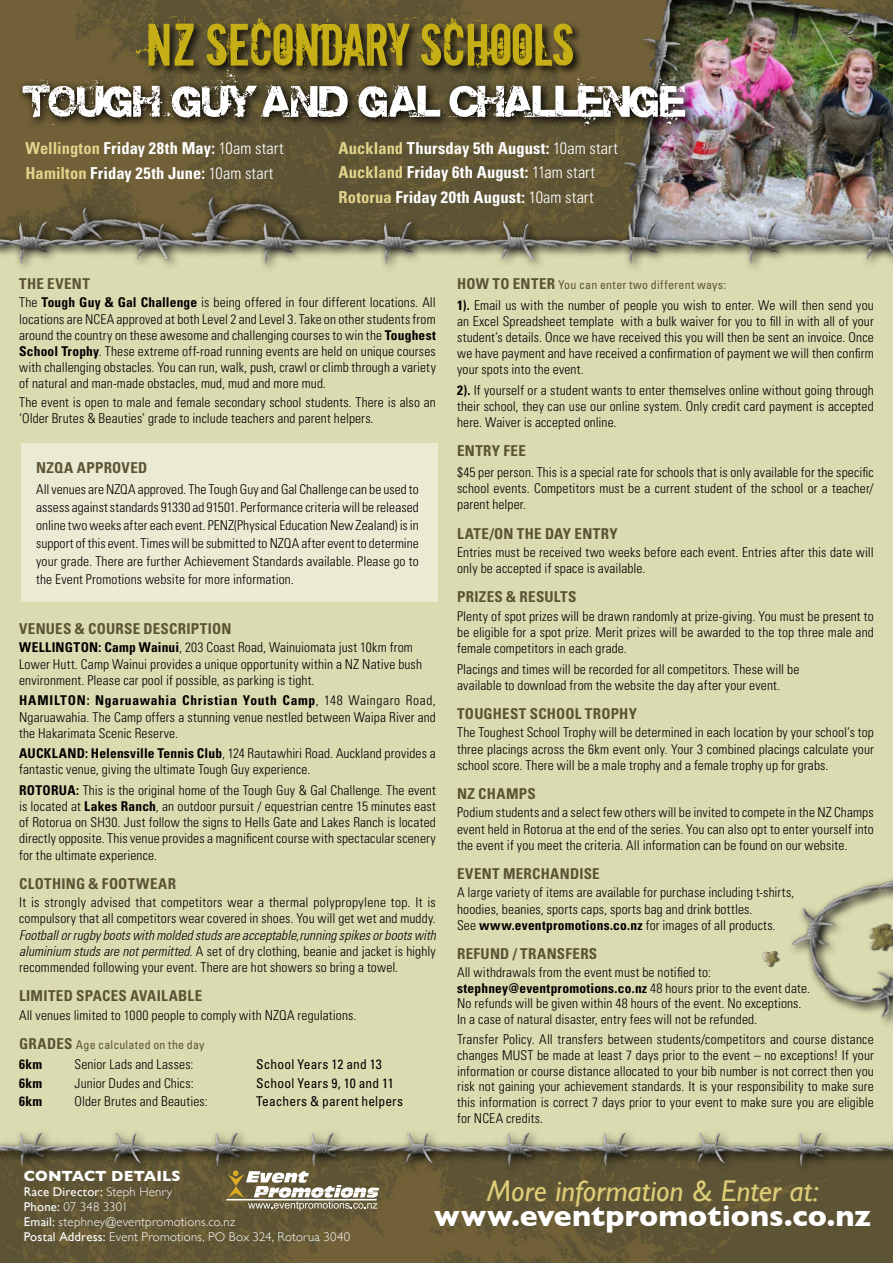
<style>
.page{position:relative;width:893px;height:1263px;background:#fff}
.page>*{position:absolute;margin:0;border:0;box-sizing:border-box;transform-origin:0 0}
.t1{font:700 30px "Gill Sans";color:#fff}
.t2{font:italic 30px "Gill Sans";color:#ddcd77}
.t3{font:700 condensed 16.5px/24px "Univers";letter-spacing:.005em;color:#fff}
.t4{font:700 condensed 15px "Univers";letter-spacing:.015em;color:#5c5435}
.t5{font:700 15px "Gill Sans";letter-spacing:.005em;color:#fff}
.t6{font:300 condensed 13.5px/16.2px "Univers";letter-spacing:.01em;color:#000;text-align:justify}
.t7{font:italic 300 condensed 13.5px/16.2px "Univers";letter-spacing:.005em;color:#000;text-align:justify}
.t8{font:condensed 13.5px "Univers";letter-spacing:.01em;color:#000}
.t9{font:700 condensed 13.5px "Univers";letter-spacing:.03em;color:#000}
.t10{font:300 12.75px/15px "Gill Sans";letter-spacing:.02em;color:#fff}
.t11{font:condensed 12px "Univers";letter-spacing:.015em;color:#5c5435}
.s1{color:#e3d48c}
.s2{font-weight:300}
.s3{font-weight:700}
.s4{font-style:normal}
.s5{font-weight:700;font-size:15px}
.s6{font-size:12.75px}
.s7{font-weight:400}
</style>
<div class="page">
<img style="left:417px;top:0;width:156px;height:216px">
<img style="left:573px;top:0;width:320px;height:216px">
<img style="left:0;top:0;width:417px;height:216px">
<img style="left:434px;top:73px;width:262px;height:63px">
<svg style="left:17px;top:63px;width:437px;height:72px"></svg>
<svg style="left:23px;top:7px;width:662px;height:118px;background:#7c7148"></svg>
<img style="left:0;top:113px;width:340px;height:103px">
<div style="left:0;top:243px;width:893px;height:1020px;background:#dbdbb1"></div>
<div style="left:21px;top:443px;width:417px;height:159px;background:#ebebd3"></div>
<svg style="left:0;top:216px;width:893px;height:53px"></svg>
<img style="left:0;top:221px;width:893px;height:42px">
<div style="left:0;top:1150px;width:893px;height:113px;background:#5c5435"></div>
<img style="left:4px;top:1175px;width:803px;height:88px">
<img style="left:762px;top:950px;width:19px;height:18px">
<svg style="left:226px;top:1175px;width:153px;height:35px"></svg>
<img style="left:792px;top:878px;width:101px;height:146px">
<svg style="left:5px;top:1132px;width:801px;height:43px"></svg>
<img style="left:0;top:1133px;width:893px;height:32px">
<p class="t3" style="left:26px;top:136px;width:260px"><span class="s1">Wellington</span> Friday 28th May: <span class="s2">10am start<br></span><span class="s1">Hamilton</span> Friday 25th June: <span class="s2">10am start</span></p>
<p class="t3" style="left:339px;top:136px;width:281px"><span class="s1">Auckland</span> Thursday 5th August: <span class="s2">10am start<br></span><span class="s1">Auckland</span> Friday 6th August: <span class="s2">11am start<br></span><span class="s1">Rotorua</span> Friday 20th August: <span class="s2">10am start</span></p>
<p class="t4" style="left:19px;top:275px;width:72px">THE EVENT</p>
<p class="t6" style="left:19px;top:294px;width:418px">The <span class="s3">Tough Guy &amp; Gal Challenge</span> is being offered in four different locations. All locations are NCEA approved at both Level 2 and Level 3. Take on other students from around the country on these awesome and challenging courses to win the <span class="s3">Toughest School Trophy</span>. These extreme off-road running events are held on unique courses with challenging obstacles. You can run, walk, push, crawl or climb through a variety of natural and man-made obstacles, mud, mud and more mud.</p>
<p class="t6" style="left:19px;top:394px;width:418px">The event is open to male and female secondary school students. There is also an ‘Older Brutes &amp; Beauties’ grade to include teachers and parent helpers.</p>
<p class="t4" style="left:36px;top:459px;width:113px">NZQA APPROVED</p>
<p class="t6" style="left:36px;top:480px;width:384px;line-height:18px">All venues are NZQA approved. The Tough Guy and Gal Challenge can be used to assess against standards 91330 ad 91501. Performance criteria will be released online two weeks after each event. PENZ(Physical Education New Zealand) is in support of this event. Times will be submitted to NZQA after event to determine your grade. There are further Achievement Standards available. Please go to the Event Promotions website for more information.</p>
<p class="t4" style="left:19px;top:620px;width:214px">VENUES &amp; COURSE DESCRIPTION</p>
<p class="t6" style="left:19px;top:639px;width:404px;text-align:left"><span class="s3">WELLINGTON: Camp Wainui</span>, 203 Coast Road, Wainuiomata just 10km from<br>Lower Hutt. Camp Wainui provides a unique opportunity within a NZ Native bush environment. Please car pool if possible, as parking is tight.</p>
<p class="t6" style="left:19px;top:692px;width:418px"><span class="s3">HAMILTON: Ngaruawahia Christian Youth Camp</span>, 148 Waingaro Road, Ngaruawahia. The Camp offers a stunning venue nestled between Waipa River and the Hakarimata Scenic Reserve.</p>
<p class="t6" style="left:19px;top:745px;width:418px"><span class="s3">AUCKLAND: Helensville Tennis Club</span>, 124 Rautawhiri Road. Auckland provides a fantastic venue, giving the ultimate Tough Guy experience.</p>
<p class="t6" style="left:19px;top:782px;width:418px"><span class="s3">ROTORUA:</span> This is the original home of the Tough Guy &amp; Gal Challenge. The event is located at <span class="s3">Lakes Ranch</span>, an outdoor pursuit / equestrian centre 15 minutes east of Rotorua on SH30. Just follow the signs to Hells Gate and Lakes Ranch is located directly opposite. This venue provides a magnificent course with spectacular scenery for the ultimate experience.</p>
<p class="t4" style="left:19px;top:874px;width:159px">CLOTHING &amp; FOOTWEAR</p>
<p class="t6" style="left:19px;top:894px;width:418px">It is strongly advised that competitors wear a thermal polypropylene top. It is compulsory that all competitors wear covered in shoes. You will get wet and muddy.</p>
<p class="t7" style="left:19px;top:927px;width:418px">Football or rugby boots with molded studs are acceptable,running spikes or boots with aluminium studs are not permitted. <span class="s4">A set of dry clothing, beanie and jacket is highly recommended following your event. There are hot showers so bring a towel.</span></p>
<p class="t4" style="left:19px;top:987px;width:185px">LIMITED SPACES AVAILABLE</p>
<p class="t6" style="left:19px;top:1006px;width:339px">All venues limited to 1000 people to comply with NZQA regulations.</p>
<p class="t11" style="left:19px;top:1037px;width:187px"><span class="s5">GRADES</span> Age calculated on the day</p>
<p class="t9" style="left:19px;top:1056px;width:25px">6km</p>
<p class="t6" style="left:75px;top:1056px;width:120px">Senior Lads and Lasses:</p>
<p class="t8" style="left:256px;top:1056px;width:127px">School Years 12 and 13</p>
<p class="t9" style="left:19px;top:1074px;width:25px">6km</p>
<p class="t6" style="left:75px;top:1074px;width:121px">Junior Dudes and Chics:</p>
<p class="t8" style="left:256px;top:1074px;width:139px">School Years 9, 10 and 11</p>
<p class="t9" style="left:19px;top:1093px;width:25px">6km</p>
<p class="t6" style="left:75px;top:1093px;width:135px">Older Brutes and Beauties:</p>
<p class="t8" style="left:256px;top:1093px;width:148px">Teachers &amp; parent helpers</p>
<p class="t11" style="left:457px;top:277px;width:271px"><span class="s5">HOW TO ENTER</span> You can enter two different ways:</p>
<p class="t6" style="left:457px;top:296px;width:418px"><span class="s3">1).</span> Email us with the number of people you wish to enter. We will then send you an Excel Spreadsheet template with a bulk waiver for you to fill in with all of your student’s details. Once we have received this you will then be sent an invoice. Once we have payment and have received a confirmation of payment we will then confirm your spots into the event.</p>
<p class="t6" style="left:457px;top:382px;width:418px"><span class="s3">2).</span> If yourself or a student wants to enter themselves online without going through their school, they can use our online system. Only credit card payment is accepted here. Waiver is accepted online.</p>
<p class="t4" style="left:457px;top:442px;width:70px">ENTRY FEE</p>
<p class="t6" style="left:457px;top:464px;width:418px">$45 per person. This is a special rate for schools that is only available for the specific school events. Competitors must be a current student of the school or a teacher/ parent helper.</p>
<p class="t4" style="left:457px;top:524px;width:162px">LATE/ON THE DAY ENTRY</p>
<p class="t6" style="left:457px;top:544px;width:418px">Entries must be received two weeks before each event. Entries after this date will only be accepted if space is available.</p>
<p class="t4" style="left:457px;top:588px;width:121px">PRIZES &amp; RESULTS</p>
<p class="t6" style="left:457px;top:608px;width:418px">Plenty of spot prizes will be drawn randomly at prize-giving. You must be present to be eligible for a spot prize. Merit prizes will be awarded to the top three male and female competitors in each grade.</p>
<p class="t6" style="left:457px;top:660px;width:344px">Placings and times will be recorded for all competitors. These will be available to download from the website the day after your event.</p>
<p class="t4" style="left:457px;top:704px;width:182px">TOUGHEST SCHOOL TROPHY</p>
<p class="t6" style="left:457px;top:724px;width:418px">The Toughest School Trophy will be determined in each location by your school’s top three placings across the 6km event only. Your 3 combined placings calculate your school score. There will be a male trophy and a female trophy up for grabs.</p>
<p class="t4" style="left:457px;top:784px;width:80px">NZ CHAMPS</p>
<p class="t6" style="left:457px;top:804px;width:418px">Podium students and a select few others will be invited to compete in the NZ Champs event held in Rotorua at the end of the series. You can also opt to enter yourself into the event if you meet the criteria. All information can be found on our website.</p>
<p class="t4" style="left:457px;top:864px;width:144px">EVENT MERCHANDISE</p>
<p class="t6" style="left:457px;top:884px;width:338px;text-align:left">A large variety of items are available for purchase including t-shirts, hoodies, beanies, sports caps, sports bag and drink bottles.<br>See <span class="s3">www.eventpromotions.co.nz</span> for images of all products<span class="s6">.</span></p>
<p class="t4" style="left:457px;top:944px;width:142px">REFUND / TRANSFERS</p>
<p class="t6" style="left:457px;top:964px;width:354px;line-height:15.8px;text-align:left">All withdrawals from the event must be notified to: <span class="s3">stephney@eventpromotions.co.nz</span> 48 hours prior to the event date.<br>No refunds will be given within 48 hours of the event. No exceptions.<br>In a case of natural disaster, entry fees will not be refunded.  </p>
<p class="t6" style="left:457px;top:1031px;width:418px;line-height:15.8px">Transfer Policy. All transfers between students/competitors and course distance changes MUST be made at least 7 days prior to the event – no exceptions! If your information or course distance allocated to your bib number is not correct then you risk not gaining your achievement standards. It is your responsibility to make sure this information is correct 7 days prior to your event to make sure you are eligible for NCEA credits.</p>
<p class="t5" style="left:24px;top:1164px;width:158px">CONTACT DETAILS</p>
<p class="t10" style="left:24px;top:1183px;width:328px"><span class="s7">Race Director:</span> Steph Henry<br><span class="s7">Phone:</span> 07 348 3301<br><span class="s7">Email:</span> stephney@eventpromotions.co.nz<br><span class="s7">Postal Address:</span> Event Promotions, PO Box 324, Rotorua 3040</p>
<h1 class="t2" style="left:487px;top:1173px;width:334px">More information &amp; Enter at:</h1>
<h1 class="t1" style="left:434px;top:1192px;width:438px">www.eventpromotions.co.nz</h1>
</div>
